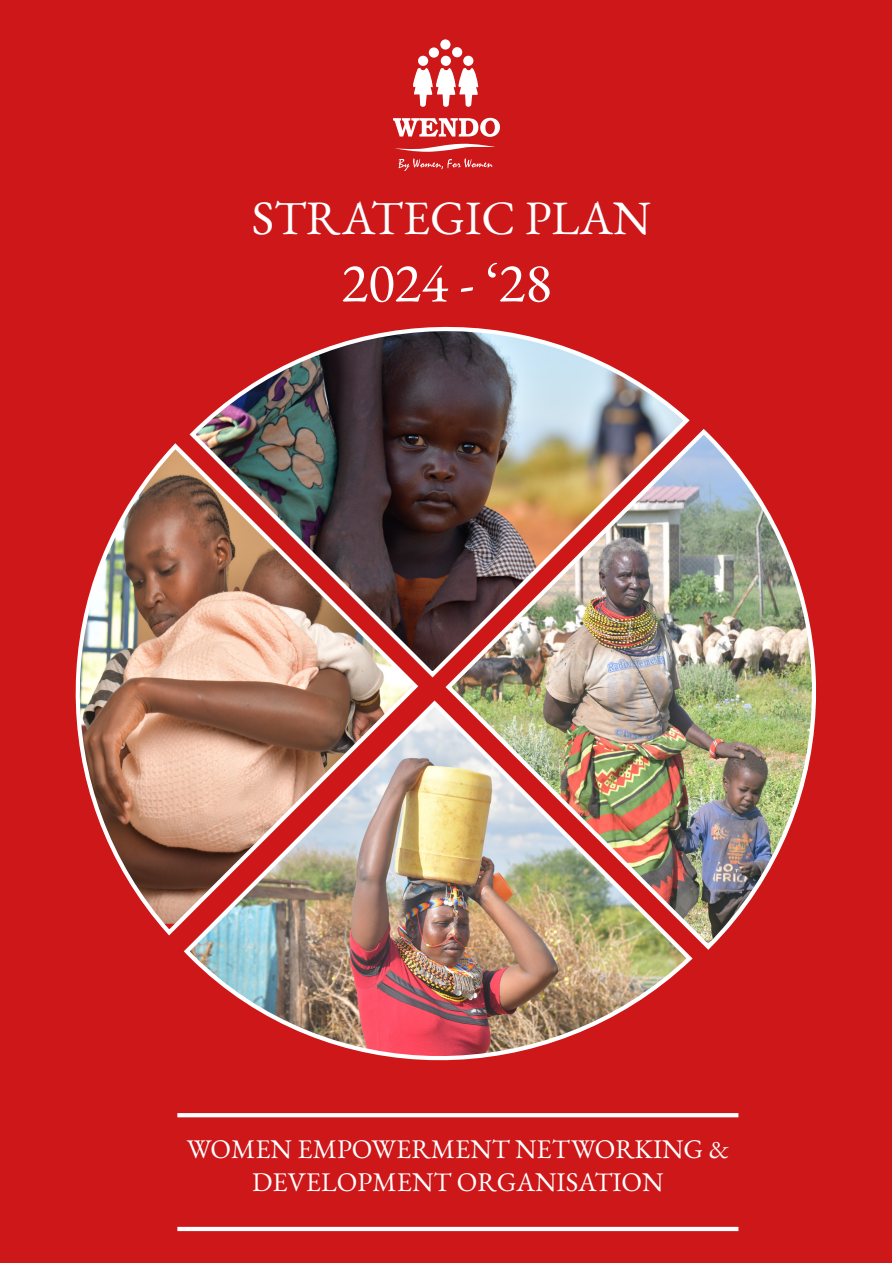
<style>
.page{position:relative;width:893px;height:1263px;background:#fff}
.page>*{position:absolute;margin:0;border:0;box-sizing:border-box;transform-origin:0 0}
.t1{font:55.95px "EB Garamond";color:#fff}
.t2{font:48px "EB Garamond";color:#fff}
.t3{font:27px/32.4px "EB Garamond";color:#fff;text-align:center}
</style>
<div class="page">
<div style="left:1px;top:0;width:891px;height:1263px;background:#cd1719"></div>
<div style="left:440px;top:39px;width:10px;height:11px;background:#fff;border-radius:50%"></div>
<div style="left:452px;top:47px;width:10px;height:10px;background:#fff;border-radius:50%"></div>
<div style="left:463px;top:56px;width:10px;height:10px;background:#fff;border-radius:50%"></div>
<div style="left:441px;top:56px;width:10px;height:10px;background:#fff;border-radius:50%"></div>
<div style="left:429px;top:47px;width:10px;height:11px;background:#fff;border-radius:50%"></div>
<div style="left:418px;top:56px;width:10px;height:10px;background:#fff;border-radius:50%"></div>
<svg style="left:413px;top:68px;width:66px;height:39px"></svg>
<svg style="left:395px;top:143px;width:100px;height:28px"></svg>
<svg style="left:393px;top:118px;width:107px;height:19px"></svg>
<img style="left:189px;top:326px;width:501px;height:352px">
<img style="left:442px;top:426px;width:374px;height:524px">
<img style="left:75px;top:440px;width:346px;height:496px">
<img style="left:181px;top:697px;width:515px;height:364px">
<svg style="left:177px;top:1113px;width:561px;height:4px;background:#fdf9f9"></svg>
<hr style="left:177px;top:1227px;width:561px;height:4px;background:#fff">
<p class="t2" style="left:252px;top:187px;width:401px">STRATEGIC PLAN</p>
<p class="t1" style="left:341px;top:246px;width:212px">2024 - ‘28</p>
<p class="t3" style="left:187px;top:1133px;width:544px">WOMEN EMPOWERMENT NETWORKING &amp;<br>DEVELOPMENT ORGANISATION</p>
</div>
